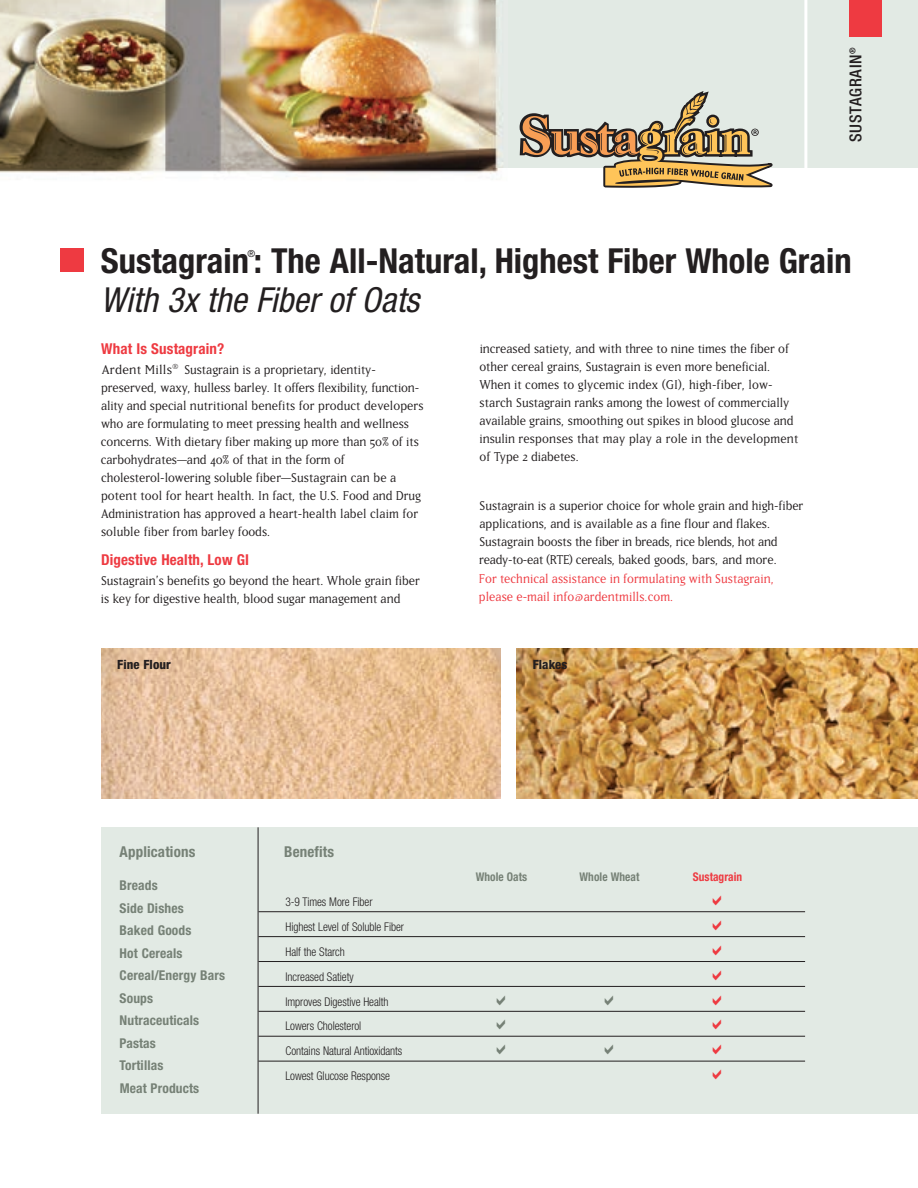
<style>
.page{position:relative;width:918px;height:1188px;background:#fff}
.page>*{position:absolute;margin:0;border:0;box-sizing:border-box;transform-origin:0 0}
.t1{font:700 condensed 34.5px "Helvetica Neue";color:#231f20}
.t2{font:italic condensed 34.5px "Helvetica Neue";color:#231f20}
.t3{font:500 condensed 16.5px "Helvetica Neue";color:#231f20}
.t4{font:15px/18px "Matrix";letter-spacing:-.005em;color:#231f20}
.t5{font:15px/18px "Matrix";color:#ee3a41}
.t6{font:700 condensed 15px "Helvetica Neue";letter-spacing:.01em;color:#ee3a41}
.t7{font:700 condensed 15px "Helvetica Neue";letter-spacing:.01em;color:#768176}
.t8{font:15px "Matrix";letter-spacing:-.005em;color:#231f20;scale:1.05 1}
.t9{font:700 condensed 13.5px/22.5px "Helvetica Neue";letter-spacing:.01em;color:#768176}
.t10{font:800 condensed 12.75px "Helvetica Neue";color:#231f20}
.t11{font:300 condensed 12px/24.9px "Helvetica Neue";letter-spacing:-.005em;color:#231f20;scale:.95 1}
.t12{font:700 condensed 12px "Helvetica Neue";letter-spacing:.005em;color:#768176;scale:.95 1}
.t13{font:700 condensed 12px "Helvetica Neue";letter-spacing:.005em;color:#ee3a41;scale:.95 1}
.t14{font:condensed 9.75px "Helvetica Neue";color:#231f20}
</style>
<div class="page">
<div style="left:60px;top:249px;width:23px;height:23px;background:#ee3a41"></div>
<div style="left:480px;top:0;width:438px;height:168px;background:#e2eae4"></div>
<div style="left:850px;top:0;width:32px;height:37px;background:#ee3a41"></div>
<hr style="left:804px;top:0;width:3px;height:176px;background:#fff">
<svg style="left:520px;top:91px;width:253px;height:97px"></svg>
<img style="left:0;top:0;width:499px;height:179px">
<img style="left:480px;top:0;width:23px;height:168px">
<img style="left:101px;top:649px;width:400px;height:150px">
<img style="left:517px;top:649px;width:401px;height:150px">
<div style="left:102px;top:827px;width:816px;height:287px;background:#e2eae4"></div>
<hr style="left:258px;top:911px;width:547px;height:1px;background:#231f20">
<hr style="left:258px;top:936px;width:547px;height:1px;background:#231f20">
<hr style="left:258px;top:961px;width:547px;height:1px;background:#231f20">
<hr style="left:258px;top:986px;width:547px;height:1px;background:#231f20">
<hr style="left:258px;top:1011px;width:547px;height:1px;background:#231f20">
<hr style="left:258px;top:1036px;width:547px;height:1px;background:#231f20">
<hr style="left:258px;top:1061px;width:547px;height:1px;background:#231f20">
<hr style="left:258px;top:827px;width:1px;height:287px;background:#231f20">
<p class="t3" style="left:846px;top:142px;width:97px;rotate:-90deg">SUSTAGRAIN<sup>®</sup></p>
<h1 class="t1" style="left:101px;top:240px;width:752px">Sustagrain: The All-Natural, Highest Fiber Whole Grain</h1>
<p class="t14" style="left:247px;top:248px;width:9px">®</p>
<h1 class="t2" style="left:101px;top:280px;width:320px">With 3x the Fiber of Oats</h1>
<p class="t6" style="left:101px;top:339px;width:125px">What Is Sustagrain?</p>
<p class="t4" style="left:101px;top:361px;width:324px">ConAgra Mi ls<sup>®</sup> Sustagrain is a proprietary, identity&shy;preserved, waxy, hulless barley. It offers flexibility, function&shy;ality and special nutritional benefits for product developers who are formulating to meet pressing health and wellness concerns. With dietary fiber making up more than 50% of its carbohydrates—and 40% of that in the form of cholesterol-lowering soluble fiber—Sustagrain can be a potent tool for heart health. In fact, the U.S. Food and Drug Administration has approved a heart-health label claim for soluble fiber from barley foods.</p>
<p class="t6" style="left:101px;top:550px;width:150px">Digestive Health, Low GI</p>
<p class="t4" style="left:101px;top:571px;width:320px">Sustagrain’s benefits go beyond the heart. Whole grain fiber is key for digestive health, blood sugar management and</p>
<p class="t4" style="left:479px;top:340px;width:320px">increased satiety, and with three to nine times the fiber of other cereal grains, Sustagrain is even more beneficial.<br>When it comes to glycemic index (GI), high-fiber, low&shy;starch Sustagrain ranks among the lowest of commercially available grains, smoothing out spikes in blood glucose and insulin responses that may play a role in the development of Type 2 diabetes.</p>
<p class="t4" style="left:479px;top:497px;width:326px">Sustagrain is a superior choice for whole grain and high-fiber applications, and is available as a fine flour and flakes.<br>Sustagrain boosts the fiber in breads, rice blends, hot and ready-to-eat (RTE) cereals, baked goods, bars, and more.</p>
<p class="t5" style="left:480px;top:587px;width:101px">call (402) 240-4282.</p>
<p class="t8" style="left:102px;top:362px;width:74px">Ardent Mills<sup>®</sup></p>
<p class="t5" style="left:479px;top:569px;width:297px">For technical assistance in formulating with Sustagrain, please e-mail info@ardentmills.com.</p>
<p class="t10" style="left:117px;top:657px;width:55px">Fine Flour</p>
<p class="t10" style="left:533px;top:657px;width:36px">Flakes</p>
<p class="t7" style="left:120px;top:843px;width:77px">Applications</p>
<p class="t7" style="left:284px;top:843px;width:51px">Benefits</p>
<p class="t9" style="left:120px;top:874px;width:107px">Breads<br>Side Dishes<br>Baked Goods<br>Hot Cereals<br>Cereal/Energy Bars<br>Soups<br>Nutraceuticals<br>Pastas<br>Tortillas<br>Meat Products</p>
<p class="t11" style="left:285px;top:889px;width:126px">3-9 Times More Fiber<br>Highest Level of Soluble Fiber<br>Half the Starch<br>Increased Satiety<br>Improves Digestive Health<br>Lowers Cholesterol<br>Contains Natural Antioxidants<br>Lowest Glucose Response</p>
<p class="t12" style="left:476px;top:869px;width:56px">Whole Oats</p>
<p class="t12" style="left:580px;top:869px;width:65px">Whole Wheat</p>
<p class="t13" style="left:693px;top:869px;width:54px">Sustagrain</p>
</div>
